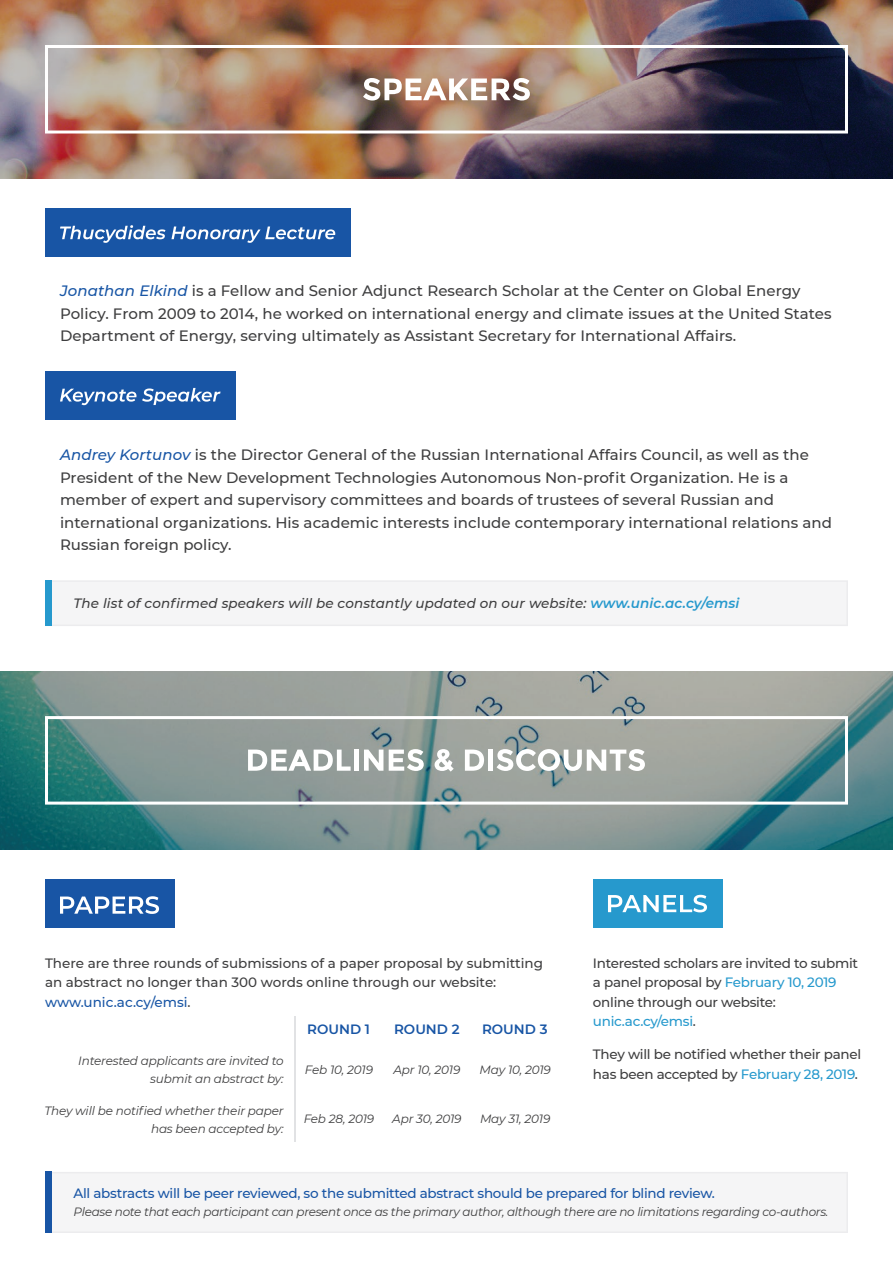
<style>
.page{position:relative;width:893px;height:1263px;background:#fff}
.page>*{position:absolute;margin:0;border:0;box-sizing:border-box;transform-origin:0 0}
.t1{font:500 15px/22.5px "Montserrat";letter-spacing:.005em;color:#3e3e3f}
.t2{font:500 13.5px/19.5px "Montserrat";letter-spacing:-.02em;color:#3e3e3f}
.t3{font:500 13.5px/19.5px "Montserrat";color:#3e3e3f}
.t4{font:500 13.5px "Montserrat";letter-spacing:-.02em;color:#1855a5}
.t5{font:italic 500 13.5px "Montserrat";letter-spacing:.01em;color:#3e3e3f}
.t6{font:600 13.5px "Montserrat";color:#1855a5}
.t7{font:italic 12px/18px "Montserrat";letter-spacing:-.025em;color:#3e3e3f;text-align:right}
.s1{font-style:italic;color:#1855a5}
.s2{font-weight:600;color:#2699cd}
.s3{color:#1855a5}
.s4{color:#2699cd}
</style>
<div class="page">
<img style="left:0;top:0;width:893px;height:178px">
<img style="left:45px;top:45px;width:803px;height:89px">
<svg style="left:363px;top:78px;width:167px;height:23px"></svg>
<svg style="left:0;top:671px;width:893px;height:178px;background:#759290"></svg>
<div style="left:51px;top:580px;width:797px;height:46px;background:#f5f5f6"></div>
<div style="left:45px;top:580px;width:6px;height:46px;background:#2699cd"></div>
<div style="left:45px;top:208px;width:305px;height:48px;background:#1855a5"></div>
<svg style="left:60px;top:225px;width:105px;height:18px"></svg>
<svg style="left:171px;top:226px;width:164px;height:17px"></svg>
<div style="left:45px;top:371px;width:191px;height:48px;background:#1855a5"></div>
<svg style="left:60px;top:389px;width:76px;height:16px"></svg>
<svg style="left:142px;top:388px;width:79px;height:17px"></svg>
<div style="left:51px;top:1172px;width:797px;height:61px;background:#f5f5f6"></div>
<div style="left:45px;top:1172px;width:6px;height:61px;background:#1855a5"></div>
<div style="left:45px;top:879px;width:129px;height:48px;background:#1855a5"></div>
<svg style="left:60px;top:896px;width:99px;height:18px"></svg>
<div style="left:593px;top:879px;width:129px;height:48px;background:#2699cd"></div>
<svg style="left:608px;top:895px;width:99px;height:17px"></svg>
<hr style="left:294px;top:1017px;width:2px;height:125px;background:#e1e2e4">
<svg style="left:45px;top:716px;width:803px;height:88px;background:#90a19d"></svg>
<svg style="left:248px;top:749px;width:103px;height:22px"></svg>
<div style="left:354px;top:749px;width:5px;height:22px;background:#fff"></div>
<svg style="left:364px;top:749px;width:19px;height:22px"></svg>
<svg style="left:389px;top:749px;width:35px;height:22px"></svg>
<svg style="left:435px;top:749px;width:19px;height:22px"></svg>
<svg style="left:465px;top:749px;width:19px;height:22px"></svg>
<div style="left:488px;top:749px;width:5px;height:22px;background:#fff"></div>
<svg style="left:497px;top:749px;width:148px;height:22px"></svg>
<p class="t1" style="left:60px;top:279px;width:773px"><span class="s1">Jonathan Elkind</span> is a Fellow and Senior Adjunct Research Scholar at the Center on Global Energy<br>Policy. From 2009 to 2014, he worked on international energy and climate issues at the United States<br>Department of Energy, serving ultimately as Assistant Secretary for International Affairs.</p>
<p class="t1" style="left:60px;top:443px;width:774px"><span class="s1">Andrey Kortunov</span> is the Director General of the Russian International Affairs Council, as well as the President of the New Development Technologies Autonomous Non-profit Organization. He is a member of expert and supervisory committees and boards of trustees of several Russian and international organizations. His academic interests include contemporary international relations and Russian foreign policy.</p>
<p class="t5" style="left:74px;top:594px;width:667px">The list of confirmed speakers will be constantly updated on our website: <span class="s2">www.unic.ac.cy/emsi</span></p>
<p class="t3" style="left:45px;top:952px;width:500px">There are three rounds of submissions of a paper proposal by submitting an abstract no longer than 300 words online through our website: <span class="s3">www.unic.ac.cy/emsi</span>.</p>
<p class="t7" style="left:78px;top:1051px;width:207px">Interested applicants are invited to submit an abstract by:</p>
<p class="t7" style="left:44px;top:1101px;width:241px">They will be notified whether their paper has been accepted by:</p>
<p class="t6" style="left:307px;top:1020px;width:64px">ROUND 1</p>
<p class="t7" style="left:305px;top:1060px;width:70px">Feb 10, 2019</p>
<p class="t7" style="left:304px;top:1110px;width:72px">Feb 28, 2019</p>
<p class="t6" style="left:394px;top:1020px;width:67px">ROUND 2</p>
<p class="t7" style="left:393px;top:1060px;width:68px">Apr 10, 2019</p>
<p class="t7" style="left:392px;top:1110px;width:71px">Apr 30, 2019</p>
<p class="t6" style="left:482px;top:1020px;width:67px">ROUND 3</p>
<p class="t7" style="left:479px;top:1060px;width:73px">May 10, 2019</p>
<p class="t7" style="left:480px;top:1110px;width:72px">May 31, 2019</p>
<p class="t2" style="left:593px;top:952px;width:267px">Interested scholars are invited to submit a panel proposal by <span class="s4">February 10, 2019 </span>online through our website: <span class="s4">unic.ac.cy/emsi</span>.</p>
<p class="t2" style="left:593px;top:1044px;width:270px">They will be notified whether their panel has been accepted by <span class="s4">February 28, 2019</span>.</p>
<p class="t4" style="left:74px;top:1184px;width:643px">All abstracts will be peer reviewed, so the submitted abstract should be prepared for blind review.</p>
<p class="t7" style="left:74px;top:1203px;width:756px">Please note that each participant can present once as the primary author, although there are no limitations regarding co-authors.</p>
</div>
